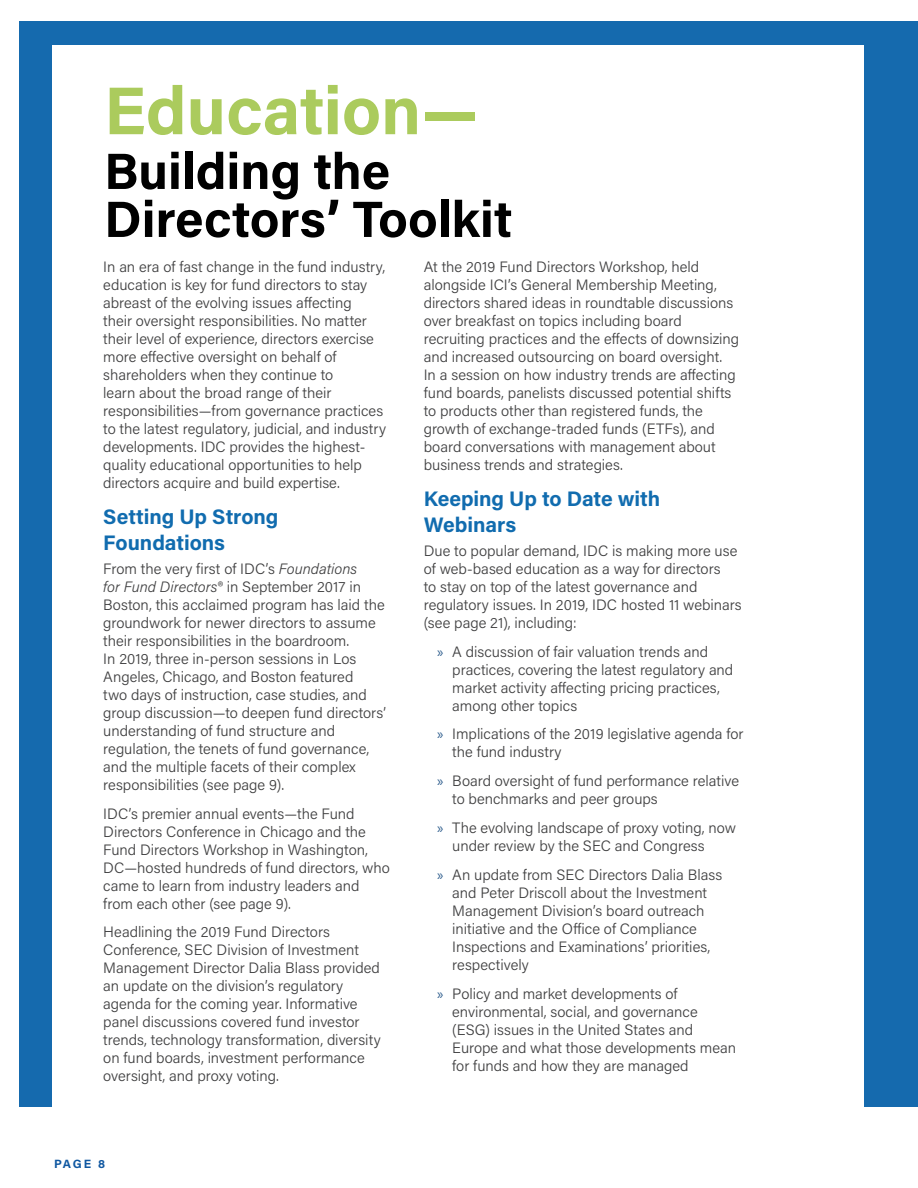
<style>
.page{position:relative;width:918px;height:1188px;background:#fff}
.page>*{position:absolute;margin:0;border:0;box-sizing:border-box;transform-origin:0 0}
.t1{font:700 67.5px "Acumin Pro";color:#abcb5d}
.H1_sub{font:700 51px/48px "Acumin Pro";color:#000}
.t2{font:700 21px/25.5px "Acumin Pro";letter-spacing:-.005em;color:#116caf}
.Text{font:300 15px/18px "Acumin Pro";color:#3e3e3f}
.t3{font:700 12px "Acumin Pro";color:#1058a1}
.s1{font-style:italic}
.s2{font-family:"Myriad Pro";font-weight:400;color:#2c5c8c}
</style>
<div class="page">
<div style="left:19px;top:22px;width:899px;height:1085px;background:#156aae"></div>
<div style="left:52px;top:45px;width:812px;height:1072px;background:#fff"></div>
<h1 class="t1" style="left:104px;top:63px;width:375px">Education—</h1>
<p class="H1_sub" style="left:104px;top:145px;width:410px">Building the<br>Directors’ Toolkit</p>
<p class="Text" style="left:103px;top:257px;width:284px">In an era of fast change in the fund industry, education is key for fund directors to stay abreast of the evolving issues affecting<br>their oversight responsibilities. No matter their level of experience, directors exercise more effective oversight on behalf of shareholders when they continue to<br>learn about the broad range of their responsibilities—from governance practices to the latest regulatory, judicial, and industry developments. IDC provides the highest&shy;quality educational opportunities to help directors acquire and build expertise.</p>
<h3 class="t2" style="left:103px;top:503px;width:177px">Setting Up Strong<br>Foundations</h3>
<p class="Text" style="left:103px;top:559px;width:284px">From the very first of IDC’s <span class="s1">Foundations<br>for Fund Directors</span>® in September 2017 in Boston, this acclaimed program has laid the groundwork for newer directors to assume their responsibilities in the boardroom.<br>In 2019, three in-person sessions in Los Angeles, Chicago, and Boston featured<br>two days of instruction, case studies, and group discussion—to deepen fund directors’ understanding of fund structure and regulation, the tenets of fund governance, and the multiple facets of their complex responsibilities (see page 9).</p>
<p class="Text" style="left:103px;top:804px;width:288px">IDC’s premier annual events—the Fund Directors Conference in Chicago and the Fund Directors Workshop in Washington, DC—hosted hundreds of fund directors, who came to learn from industry leaders and from each other (see page 9).</p>
<p class="Text" style="left:103px;top:923px;width:279px">Headlining the 2019 Fund Directors Conference, SEC Division of Investment Management Director Dalia Blass provided an update on the division’s regulatory agenda for the coming year. Informative panel discussions covered fund investor trends, technology transformation, diversity on fund boards, investment performance oversight, and proxy voting.</p>
<p class="t3" style="left:54px;top:1155px;width:53px">PAGE 8</p>
<p class="Text" style="left:424px;top:257px;width:317px">At the 2019 Fund Directors Workshop, held alongside ICI’s General Membership Meeting, directors shared ideas in roundtable discussions over breakfast on topics including board recruiting practices and the effects of downsizing and increased outsourcing on board oversight.<br>In a session on how industry trends are affecting fund boards, panelists discussed potential shifts to products other than registered funds, the growth of exchange-traded funds (ETFs), and board conversations with management about business trends and strategies.</p>
<h3 class="t2" style="left:424px;top:485px;width:238px">Keeping Up to Date with<br>Webinars</h3>
<p class="Text" style="left:424px;top:541px;width:319px">Due to popular demand, IDC is making more use of web-based education as a way for directors<br>to stay on top of the latest governance and regulatory issues. In 2019, IDC hosted 11 webinars (see page 21), including:</p>
<p class="Text" style="left:452px;top:642px;width:283px;text-indent:-15px"><span class="s2">»</span> A discussion of fair valuation trends and practices, covering the latest regulatory and market activity affecting pricing practices, among other topics</p>
<p class="Text" style="left:452px;top:725px;width:293px;text-indent:-15px"><span class="s2">»</span> Implications of the 2019 legislative agenda for the fund industry</p>
<p class="Text" style="left:452px;top:771px;width:288px;text-indent:-15px"><span class="s2">»</span> Board oversight of fund performance relative to benchmarks and peer groups</p>
<p class="Text" style="left:452px;top:818px;width:285px;text-indent:-15px"><span class="s2">»</span> The evolving landscape of proxy voting, now under review by the SEC and Congress</p>
<p class="Text" style="left:452px;top:865px;width:272px;text-indent:-15px"><span class="s2">»</span> An update from SEC Directors Dalia Blass and Peter Driscoll about the Investment Management Division’s board outreach initiative and the Office of Compliance Inspections and Examinations’ priorities, respectively</p>
<p class="Text" style="left:452px;top:984px;width:285px;text-indent:-15px"><span class="s2">»</span> Policy and market developments of environmental, social, and governance (ESG) issues in the United States and Europe and what those developments mean for funds and how they are managed</p>
</div>
